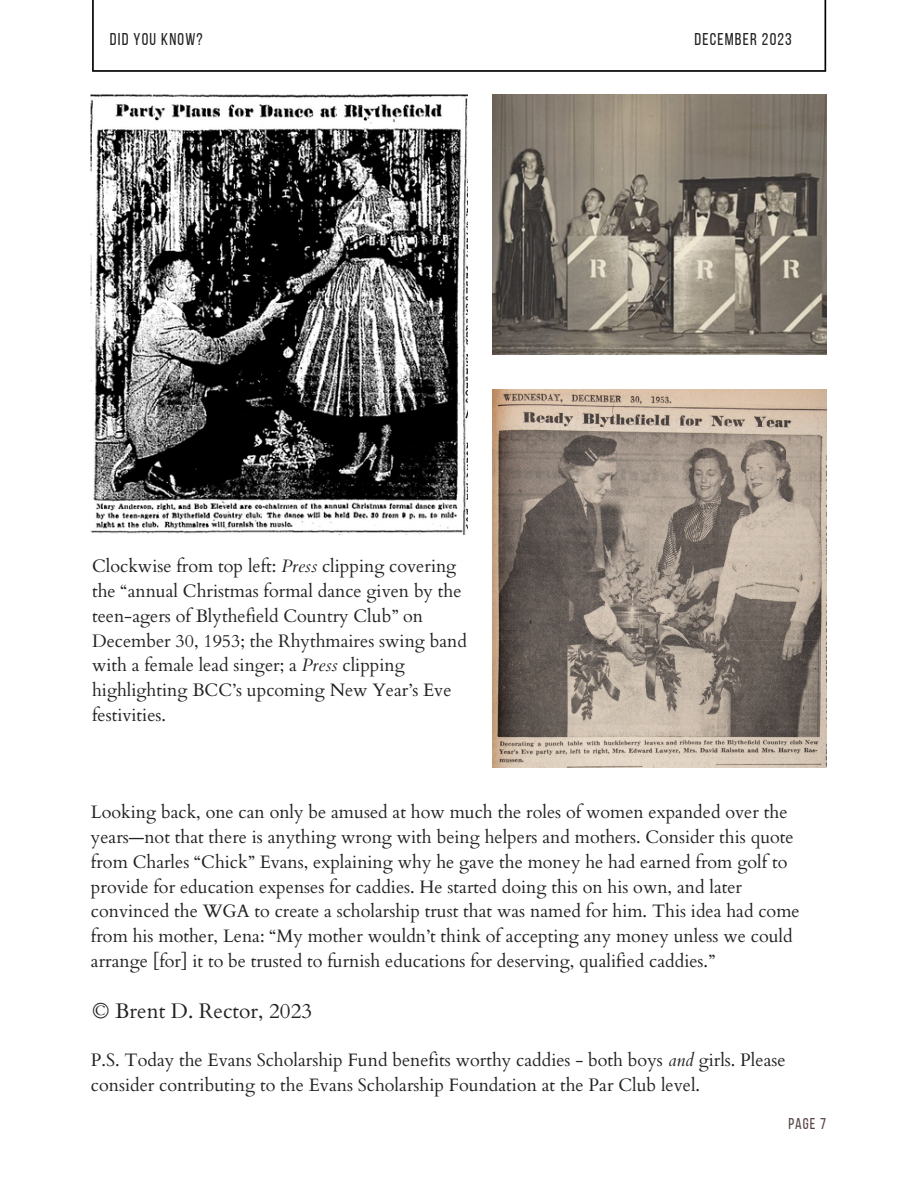
<style>
.page{position:relative;width:918px;height:1188px;background:#fff}
.page>*{position:absolute;margin:0;border:0;box-sizing:border-box;transform-origin:0 0}
.t1{font:21px "Cardo";color:#222}
.t2{font:18px/24.8px "Cardo";color:#222}
.t3{font:17.1px "Bebas Neue";letter-spacing:.07em;color:#222}
.t4{font:15.6px "Bebas Neue";color:#544441}
.s1{font-style:italic}
</style>
<div class="page">
<img style="left:492px;top:94px;width:334px;height:260px">
<img style="left:91px;top:94px;width:377px;height:440px">
<img style="left:492px;top:389px;width:334px;height:378px">
<p class="t3" style="left:110px;top:32px;width:94px">DID YOU KNOW?</p>
<p class="t2" style="left:92px;top:554px;width:376px">Clockwise from top left: <span class="s1">Press</span> clipping covering the “annual Christmas formal dance given by the teen-agers of Blythefield Country Club” on December 30, 1953; the Rhythmaires swing band with a female lead singer; a <span class="s1">Press</span> clipping highlighting BCC’s upcoming New Year’s Eve festivities.</p>
<p class="t3" style="left:695px;top:32px;width:99px">DECEMBER 2023</p>
<p class="t2" style="left:91px;top:800px;width:710px">Looking back, one can only be amused at how much the roles of women expanded over the years—not that there is anything wrong with being helpers and mothers. Consider this quote from Charles “Chick” Evans, explaining why he gave the money he had earned from golf to provide for education expenses for caddies. He started doing this on his own, and later convinced the WGA to create a scholarship trust that was named for him. This idea had come from his mother, Lena: “My mother wouldn’t think of accepting any money unless we could arrange [for] it to be trusted to furnish educations for deserving, qualified caddies.”</p>
<p class="t1" style="left:92px;top:997px;width:222px">© Brent D. Rector, 2023</p>
<p class="t2" style="left:91px;top:1048px;width:696px">P.S. Today the Evans Scholarship Fund benefits worthy caddies - both boys <span class="s1">and</span> girls. Please consider contributing to the Evans Scholarship Foundation at the Par Club level.</p>
<p class="t4" style="left:788px;top:1117px;width:39px">PAGE 7</p>
</div>
